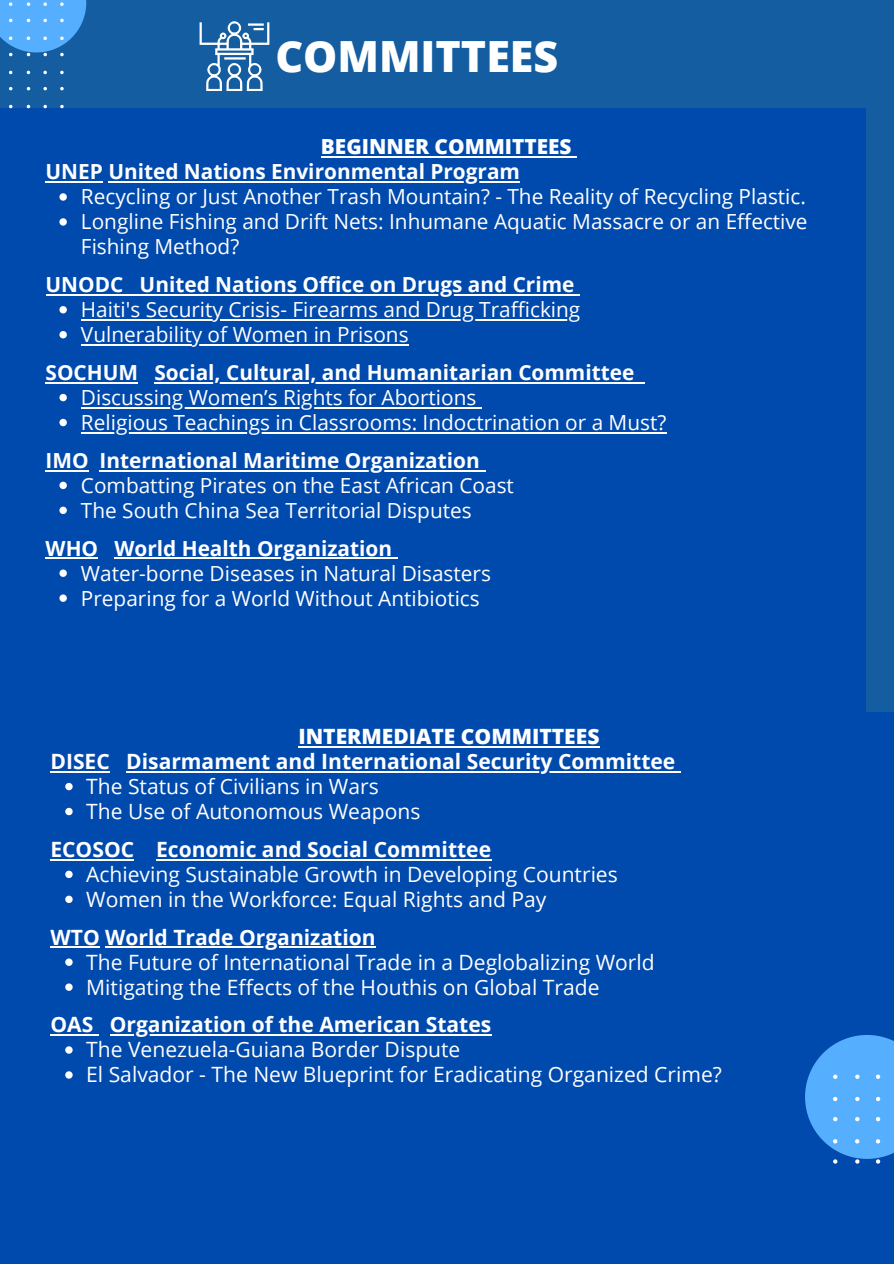
<style>
.page{position:relative;width:894px;height:1264px;background:#fff}
.page>*{position:absolute;margin:0;border:0;box-sizing:border-box;transform-origin:0 0}
.t1{font:800 42.9px "Open Sans";color:#fff}
.t2{font:21px/24.9px "Open Sans";color:#fff}
.t3{font:700 21px "Open Sans";color:#fff}
.t4{font:800 21px "Open Sans";color:#fff}
.t5{font:20.85px/24.9px "Open Sans";color:#fff}
.t6{font:700 20.85px "Open Sans";color:#fff}
.t7{font:800 20.85px "Open Sans";color:#fff}
</style>
<div class="page">
<div style="left:0;top:0;width:893px;height:1263px;background:#145da0"></div>
<svg style="left:199px;top:21px;width:70px;height:70px"></svg>
<div style="left:0;top:108px;width:866px;height:604px;background:#004aad"></div>
<div style="left:0;top:712px;width:893px;height:551px;background:#004aad"></div>
<hr style="left:321px;top:156px;width:250px;height:2px;background:#fff">
<svg style="left:571px;top:156px;width:6px;height:2px"></svg>
<hr style="left:46px;top:181px;width:57px;height:2px;background:#fff">
<hr style="left:108px;top:181px;width:412px;height:2px;background:#fff">
<svg style="left:59px;top:193px;width:8px;height:8px"></svg>
<svg style="left:59px;top:218px;width:8px;height:8px"></svg>
<hr style="left:46px;top:294px;width:77px;height:2px;background:#fff">
<svg style="left:123px;top:294px;width:17px;height:2px"></svg>
<hr style="left:140px;top:294px;width:434px;height:2px;background:#fff">
<svg style="left:59px;top:306px;width:8px;height:7px"></svg>
<hr style="left:81px;top:319px;width:499px;height:2px;background:#fff">
<svg style="left:59px;top:331px;width:8px;height:7px"></svg>
<hr style="left:81px;top:344px;width:327px;height:2px;background:#fff">
<hr style="left:46px;top:382px;width:92px;height:2px;background:#fff">
<hr style="left:154px;top:382px;width:480px;height:2px;background:#fff">
<svg style="left:634px;top:382px;width:11px;height:2px"></svg>
<svg style="left:59px;top:394px;width:8px;height:7px"></svg>
<hr style="left:81px;top:407px;width:395px;height:1px;background:#fff">
<svg style="left:59px;top:419px;width:8px;height:7px"></svg>
<hr style="left:81px;top:432px;width:585px;height:1px;background:#fff">
<hr style="left:46px;top:469px;width:43px;height:2px;background:#fff">
<hr style="left:99px;top:469px;width:380px;height:2px;background:#fff">
<svg style="left:59px;top:481px;width:8px;height:8px"></svg>
<svg style="left:59px;top:506px;width:8px;height:8px"></svg>
<hr style="left:46px;top:557px;width:52px;height:2px;background:#fff">
<hr style="left:114px;top:557px;width:278px;height:2px;background:#fff">
<svg style="left:59px;top:569px;width:8px;height:8px"></svg>
<svg style="left:59px;top:594px;width:8px;height:8px"></svg>
<hr style="left:298px;top:746px;width:301px;height:1px;background:#fff">
<hr style="left:50px;top:770px;width:60px;height:2px;background:#fff">
<hr style="left:126px;top:770px;width:549px;height:2px;background:#fff">
<svg style="left:65px;top:782px;width:8px;height:8px"></svg>
<svg style="left:65px;top:807px;width:8px;height:8px"></svg>
<hr style="left:50px;top:858px;width:84px;height:2px;background:#fff">
<hr style="left:156px;top:858px;width:335px;height:2px;background:#fff">
<svg style="left:65px;top:870px;width:8px;height:8px"></svg>
<svg style="left:65px;top:895px;width:8px;height:8px"></svg>
<hr style="left:50px;top:946px;width:50px;height:2px;background:#fff">
<hr style="left:105px;top:946px;width:270px;height:2px;background:#fff">
<svg style="left:65px;top:958px;width:8px;height:7px"></svg>
<svg style="left:65px;top:983px;width:8px;height:7px"></svg>
<hr style="left:50px;top:1034px;width:43px;height:2px;background:#fff">
<svg style="left:93px;top:1034px;width:6px;height:2px"></svg>
<hr style="left:110px;top:1034px;width:381px;height:2px;background:#fff">
<svg style="left:65px;top:1046px;width:8px;height:7px"></svg>
<svg style="left:65px;top:1071px;width:8px;height:7px"></svg>
<svg style="left:805px;top:1035px;width:88px;height:129px"></svg>
<svg style="left:0;top:0;width:86px;height:108px"></svg>
<p class="t1" style="left:275px;top:26px;width:284px">COMMITTEES</p>
<p class="t7" style="left:321px;top:132px;width:252px">BEGINNER COMMITTEES</p>
<p class="t6" style="left:46px;top:157px;width:476px">UNEP United Nations Environmental Program</p>
<p class="t5" style="left:81px;top:184px;width:728px;text-align:justify">Recycling or Just Another Trash Mountain? - The Reality of Recycling Plastic.<br>Longline Fishing and Drift Nets: Inhumane Aquatic Massacre or an Effective Fishing Method?</p>
<p class="t6" style="left:46px;top:270px;width:530px">UNODC United Nations Office on Drugs and Crime</p>
<p class="t5" style="left:81px;top:296px;width:500px">Haiti's Security Crisis- Firearms and Drug Trafficking<br>Vulnerability of Women in Prisons</p>
<p class="t6" style="left:46px;top:358px;width:590px">SOCHUM Social, Cultural, and Humanitarian Committee</p>
<p class="t5" style="left:81px;top:384px;width:586px">Discussing Women’s Rights for Abortions<br>Religious Teachings in Classrooms: Indoctrination or a Must?</p>
<p class="t6" style="left:46px;top:445px;width:435px">IMO International Maritime Organization</p>
<p class="t5" style="left:81px;top:472px;width:434px">Combatting Pirates on the East African Coast<br>The South China Sea Territorial Disputes</p>
<p class="t6" style="left:46px;top:533px;width:348px">WHO World Health Organization</p>
<p class="t5" style="left:81px;top:560px;width:411px">Water-borne Diseases in Natural Disasters<br>Preparing for a World Without Antibiotics</p>
<p class="t4" style="left:298px;top:721px;width:302px">INTERMEDIATE COMMITTEES</p>
<p class="t3" style="left:50px;top:746px;width:626px">DISEC Disarmament and International Security Committee</p>
<p class="t2" style="left:86px;top:773px;width:335px">The Status of Civilians in Wars<br>The Use of Autonomous Weapons</p>
<p class="t3" style="left:50px;top:834px;width:442px">ECOSOC Economic and Social Committee</p>
<p class="t2" style="left:86px;top:861px;width:533px">Achieving Sustainable Growth in Developing Countries<br>Women in the Workforce: Equal Rights and Pay</p>
<p class="t3" style="left:50px;top:922px;width:326px">WTO World Trade Organization</p>
<p class="t2" style="left:86px;top:949px;width:569px">The Future of International Trade in a Deglobalizing World<br>Mitigating the Effects of the Houthis on Global Trade</p>
<p class="t3" style="left:50px;top:1010px;width:442px">OAS Organization of the American States</p>
<p class="t2" style="left:86px;top:1036px;width:637px">The Venezuela-Guiana Border Dispute<br>El Salvador - The New Blueprint for Eradicating Organized Crime?</p>
</div>
